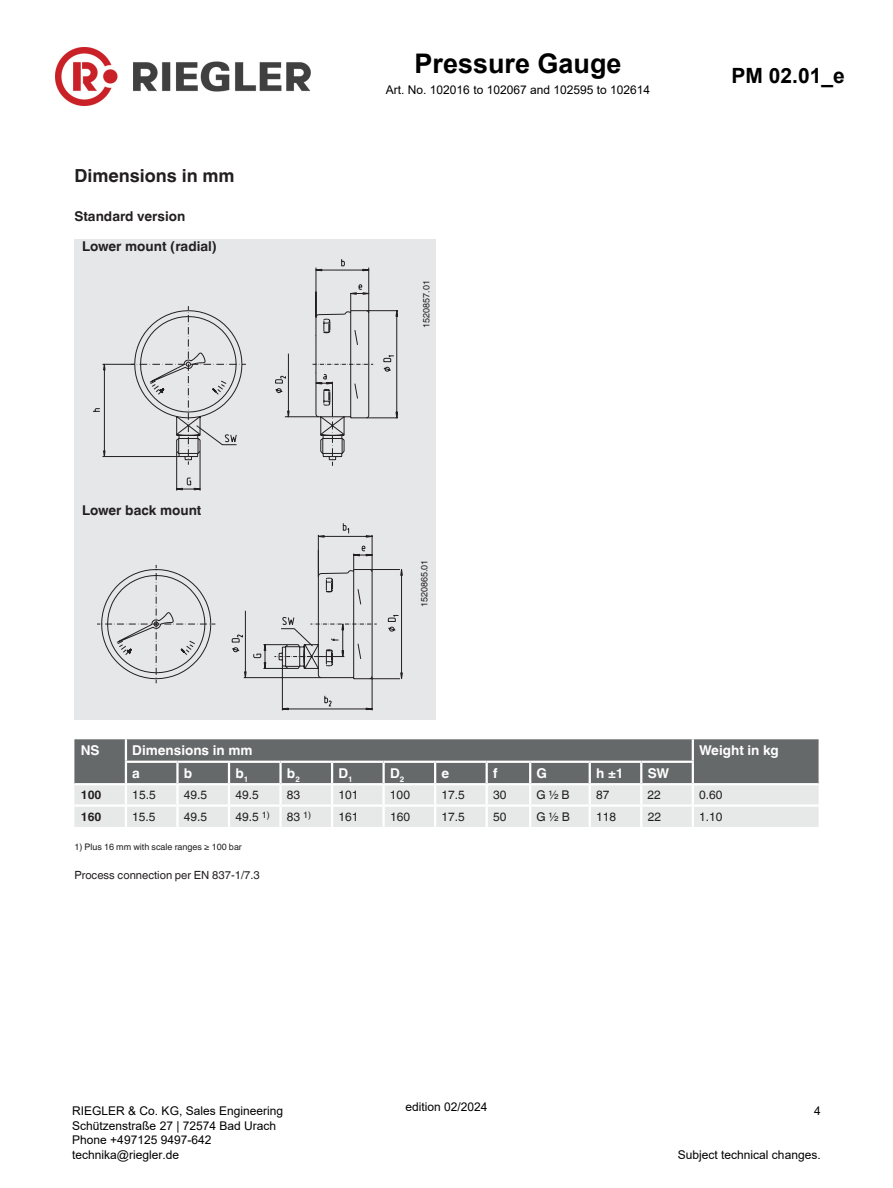
<style>
.page{position:relative;width:893px;height:1188px;background:#fff}
.page>*{position:absolute;margin:0;border:0;box-sizing:border-box;transform-origin:0 0}
.t1{font:700 27px "Arial";color:#000}
.t2{font:700 21px "Arial";color:#000}
.t3{font:700 18px "Helvetica World";color:#231f20}
.t4{font:700 13.5px "Helvetica World";color:#231f20}
.t5{font:700 13.5px "Helvetica World";color:#fff}
.t6{font:12px/14.4px "Arial";color:#000}
.t7{font:12px "Helvetica World";color:#231f20}
.t8{font:700 12px "Helvetica World";color:#231f20}
.t9{font:11.25px "Helvetica World";color:#231f20}
.t10{font:9px "Helvetica World";color:#231f20}
</style>
<div class="page">
<div style="left:74px;top:239px;width:362px;height:481px;background:#e6e7e9"></div>
<svg style="left:74px;top:739px;width:745px;height:88px;background:#a7aaa9"></svg>
<hr style="left:74px;top:804px;width:52px;height:3px;background:#fff">
<hr style="left:126px;top:804px;width:51px;height:3px;background:#fff">
<hr style="left:125px;top:807px;width:2px;height:20px;background:#fff">
<hr style="left:177px;top:804px;width:52px;height:3px;background:#fff">
<hr style="left:176px;top:807px;width:3px;height:20px;background:#fff">
<hr style="left:229px;top:804px;width:52px;height:3px;background:#fff">
<hr style="left:228px;top:807px;width:2px;height:20px;background:#fff">
<hr style="left:281px;top:804px;width:51px;height:3px;background:#fff">
<hr style="left:279px;top:807px;width:3px;height:20px;background:#fff">
<hr style="left:332px;top:804px;width:52px;height:3px;background:#fff">
<hr style="left:331px;top:807px;width:2px;height:20px;background:#fff">
<hr style="left:384px;top:804px;width:51px;height:3px;background:#fff">
<hr style="left:382px;top:807px;width:3px;height:20px;background:#fff">
<hr style="left:435px;top:804px;width:52px;height:3px;background:#fff">
<hr style="left:434px;top:807px;width:2px;height:20px;background:#fff">
<hr style="left:487px;top:804px;width:43px;height:3px;background:#fff">
<hr style="left:486px;top:807px;width:2px;height:20px;background:#fff">
<hr style="left:530px;top:804px;width:60px;height:3px;background:#fff">
<hr style="left:529px;top:807px;width:2px;height:20px;background:#fff">
<hr style="left:590px;top:804px;width:51px;height:3px;background:#fff">
<hr style="left:589px;top:807px;width:2px;height:20px;background:#fff">
<hr style="left:641px;top:804px;width:52px;height:3px;background:#fff">
<hr style="left:640px;top:807px;width:2px;height:20px;background:#fff">
<hr style="left:693px;top:804px;width:126px;height:3px;background:#fff">
<hr style="left:692px;top:807px;width:2px;height:20px;background:#fff">
<hr style="left:74px;top:783px;width:52px;height:2px;background:#fff">
<hr style="left:126px;top:783px;width:51px;height:2px;background:#fff">
<hr style="left:177px;top:783px;width:52px;height:2px;background:#fff">
<hr style="left:229px;top:783px;width:52px;height:2px;background:#fff">
<hr style="left:281px;top:783px;width:51px;height:2px;background:#fff">
<hr style="left:332px;top:783px;width:52px;height:2px;background:#fff">
<hr style="left:384px;top:783px;width:51px;height:2px;background:#fff">
<hr style="left:435px;top:783px;width:52px;height:2px;background:#fff">
<hr style="left:487px;top:783px;width:43px;height:2px;background:#fff">
<hr style="left:530px;top:783px;width:60px;height:2px;background:#fff">
<hr style="left:590px;top:783px;width:51px;height:2px;background:#fff">
<hr style="left:641px;top:783px;width:52px;height:2px;background:#fff">
<hr style="left:693px;top:783px;width:126px;height:2px;background:#fff">
<svg style="left:176px;top:310px;width:222px;height:181px"></svg>
<svg style="left:93px;top:259px;width:302px;height:227px"></svg>
<svg style="left:281px;top:569px;width:122px;height:142px"></svg>
<svg style="left:101px;top:523px;width:298px;height:184px"></svg>
<img style="left:55px;top:47px;width:256px;height:58px">
<h3 class="t3" style="left:74px;top:165px;width:162px">Dimensions in mm</h3>
<p class="t4" style="left:74px;top:208px;width:112px">Standard version</p>
<p class="t4" style="left:82px;top:239px;width:136px">Lower mount (radial)</p>
<p class="t4" style="left:82px;top:503px;width:121px">Lower back mount</p>
<h1 class="t1" style="left:414px;top:45px;width:209px">Pressure Gauge</h1>
<p class="t6" style="left:386px;top:83px;width:266px">Art. No. 102016 to 102067 and 102595 to 102614</p>
<p class="t10" style="left:421px;top:328px;width:49px;rotate:-90deg">1520857.01</p>
<h2 class="t2" style="left:732px;top:61px;width:115px">PM 02.01_e</h2>
<p class="t10" style="left:419px;top:607px;width:49px;rotate:-90deg">1520865.01</p>
<p class="t5" style="left:81px;top:743px;width:20px">NS</p>
<p class="t5" style="left:132px;top:743px;width:122px">Dimensions in mm</p>
<p class="t5" style="left:699px;top:743px;width:81px">Weight in kg</p>
<p class="t5" style="left:132px;top:765px;width:9px">a</p>
<p class="t5" style="left:184px;top:765px;width:10px">b</p>
<p class="t5" style="left:235px;top:765px;width:14px">b<sub>1</sub></p>
<p class="t5" style="left:287px;top:765px;width:14px">b<sub>2</sub></p>
<p class="t5" style="left:338px;top:765px;width:16px">D<sub>1</sub></p>
<p class="t5" style="left:390px;top:765px;width:16px">D<sub>2</sub></p>
<p class="t5" style="left:441px;top:765px;width:9px">e</p>
<p class="t5" style="left:493px;top:765px;width:6px">f</p>
<p class="t5" style="left:537px;top:765px;width:12px">G</p>
<p class="t5" style="left:596px;top:765px;width:29px">h ±1</p>
<p class="t5" style="left:648px;top:765px;width:23px">SW</p>
<p class="t8" style="left:81px;top:788px;width:22px">100</p>
<p class="t7" style="left:132px;top:788px;width:25px">15.5</p>
<p class="t7" style="left:184px;top:788px;width:25px">49.5</p>
<p class="t7" style="left:235px;top:788px;width:25px">49.5</p>
<p class="t7" style="left:287px;top:788px;width:15px">83</p>
<p class="t7" style="left:338px;top:788px;width:22px">101</p>
<p class="t7" style="left:390px;top:788px;width:22px">100</p>
<p class="t7" style="left:441px;top:788px;width:25px">17.5</p>
<p class="t7" style="left:493px;top:788px;width:15px">30</p>
<p class="t7" style="left:537px;top:788px;width:35px">G ½ B</p>
<p class="t7" style="left:596px;top:788px;width:15px">87</p>
<p class="t7" style="left:648px;top:788px;width:15px">22</p>
<p class="t7" style="left:699px;top:788px;width:25px">0.60</p>
<p class="t8" style="left:81px;top:809px;width:22px">160</p>
<p class="t7" style="left:132px;top:809px;width:25px">15.5</p>
<p class="t7" style="left:184px;top:809px;width:25px">49.5</p>
<p class="t7" style="left:235px;top:809px;width:36px">49.5 <sup>1)</sup></p>
<p class="t7" style="left:287px;top:809px;width:26px">83 <sup>1)</sup></p>
<p class="t7" style="left:338px;top:809px;width:22px">161</p>
<p class="t7" style="left:390px;top:809px;width:22px">160</p>
<p class="t7" style="left:441px;top:809px;width:25px">17.5</p>
<p class="t7" style="left:493px;top:809px;width:15px">50</p>
<p class="t7" style="left:537px;top:809px;width:35px">G ½ B</p>
<p class="t7" style="left:596px;top:809px;width:22px">118</p>
<p class="t7" style="left:648px;top:809px;width:15px">22</p>
<p class="t7" style="left:699px;top:809px;width:25px">1.10</p>
<p class="t10" style="left:74px;top:841px;width:169px">1) Plus 16 mm with scale ranges ≥ 100 bar</p>
<p class="t9" style="left:74px;top:868px;width:187px">Process connection per EN 837-1/7.3</p>
<p class="t6" style="left:72px;top:1104px;width:212px">RIEGLER &amp; Co. KG, Sales Engineering<br>Schützenstraße 27 | 72574 Bad Urach<br>Phone +497125 9497-642 technika@riegler.de</p>
<p class="t6" style="left:405px;top:1100px;width:84px">edition 02/2024</p>
<p class="t6" style="left:814px;top:1104px;width:8px">4</p>
<p class="t6" style="left:678px;top:1147px;width:144px">Subject technical changes.</p>
</div>
